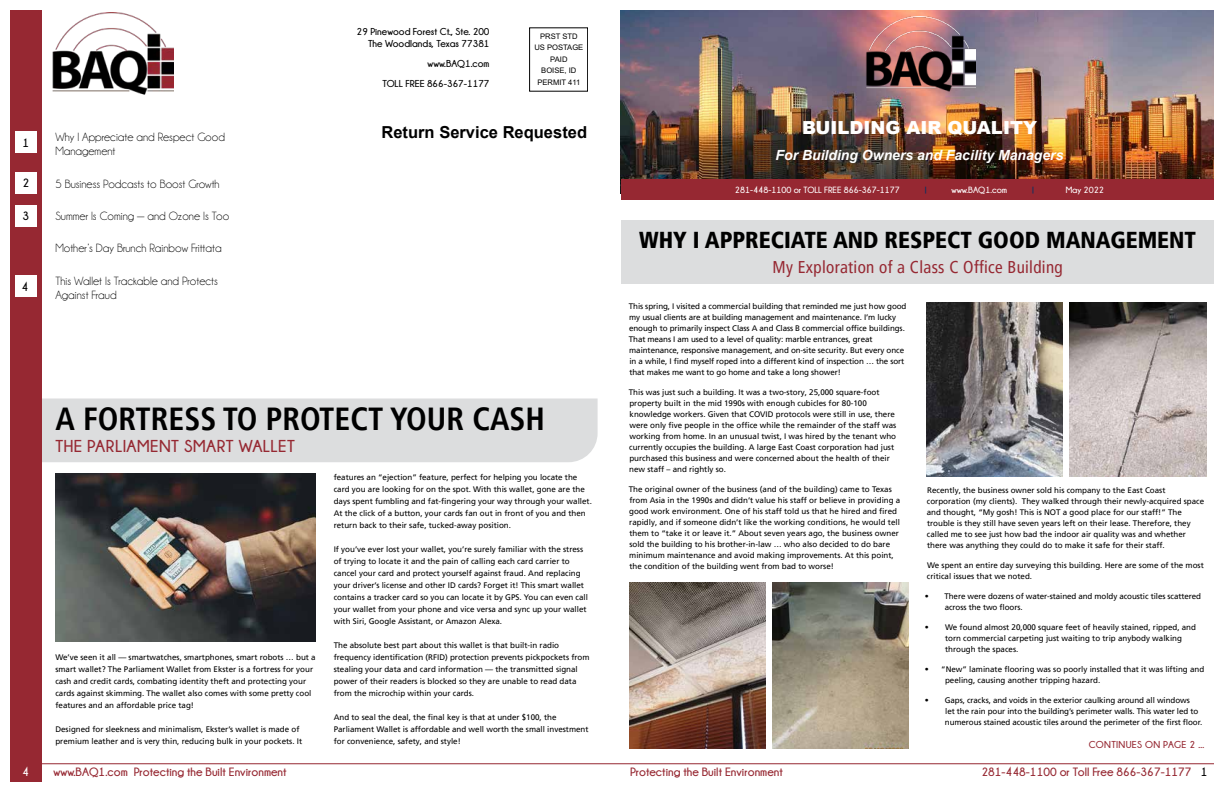
<style>
.page{position:relative;width:1224px;height:792px;background:#fff}
.page>*{position:absolute;margin:0;border:0;box-sizing:border-box;transform-origin:0 0}
.t1{font:700 condensed 31.9px "Frutiger LT Pro";color:#000}
.t2{font:900 condensed 23px "Frutiger LT Pro";color:#000}
.t3{font:900 18px "Arial";color:#fff}
.t4{font:700 17.2px "Champagne&Limousines";letter-spacing:.025em;color:#962832}
.t5{font:condensed 17px "Frutiger LT Pro";letter-spacing:.02em;color:#962832}
.t6{font:700 16.5px "Arial";color:#000}
.t7{font:italic 700 14px "Arial";color:#fff}
.t8{font:12px/14.4px "Champagne&Limousines";color:#000}
.t9{font:700 12px "Champagne&Limousines";color:#962832}
.t10{font:700 12px "Champagne&Limousines";color:#000}
.t11{font:700 12px "Champagne&Limousines";color:#fff}
.t12{font:700 10px/12px "Champagne&Limousines";color:#000;text-align:right}
.t13{font:700 10px "Champagne&Limousines";letter-spacing:.03em;color:#962832}
.t14{font:700 9px "Champagne&Limousines";color:#fff}
.t15{font:700 9px "Champagne&Limousines";color:#003265}
.t16{font:8px/11px "Frutiger LT Pro";color:#000}
.t17{font:7.6px/11.5px "Arial";color:#000;text-align:center}
</style>
<div class="page">
<div style="left:42px;top:398px;width:556px;height:64px;background:#dcddde"></div>
<img style="left:621px;top:10px;width:593px;height:169px">
<div style="left:621px;top:179px;width:597px;height:21px;background:#962832"></div>
<div style="left:10px;top:10px;width:32px;height:774px;background:#962832"></div>
<div style="left:15px;top:132px;width:21px;height:21px;background:#fff"></div>
<div style="left:15px;top:172px;width:21px;height:22px;background:#fff"></div>
<div style="left:15px;top:205px;width:21px;height:21px;background:#fff"></div>
<div style="left:15px;top:276px;width:21px;height:21px;background:#fff"></div>
<div style="left:529px;top:28px;width:59px;height:64px;border:1px solid #000"></div>
<img style="left:52px;top:12px;width:121px;height:83px">
<img style="left:863px;top:17px;width:113px;height:80px">
<img style="left:55px;top:473px;width:261px;height:169px">
<div style="left:621px;top:220px;width:598px;height:64px;background:#dcddde"></div>
<hr style="left:0;top:764px;width:1224px;height:1px;background:#962832">
<img style="left:629px;top:582px;width:136px;height:167px">
<img style="left:927px;top:303px;width:136px;height:173px">
<img style="left:772px;top:582px;width:137px;height:167px">
<img style="left:1070px;top:303px;width:136px;height:173px">
<div style="left:0;top:0;width:10px;height:792px;background:#fff"></div>
<div style="left:1214px;top:0;width:10px;height:792px;background:#fff"></div>
<div style="left:0;top:782px;width:1224px;height:10px;background:#fff"></div>
<h3 class="t10" style="left:23px;top:136px;width:8px">1</h3>
<h3 class="t10" style="left:22px;top:176px;width:8px">2</h3>
<h3 class="t10" style="left:22px;top:209px;width:8px">3</h3>
<h3 class="t10" style="left:22px;top:280px;width:8px">4</h3>
<h3 class="t11" style="left:22px;top:765px;width:8px">4</h3>
<h3 class="t8" style="left:55px;top:130px;width:171px">Why I Appreciate and Respect Good<br>Management</h3>
<h3 class="t8" style="left:55px;top:177px;width:166px">5 Business Podcasts to Boost Growth</h3>
<h3 class="t8" style="left:55px;top:209px;width:175px">Summer Is Coming — and Ozone Is Too</h3>
<h3 class="t8" style="left:55px;top:241px;width:168px">Mother’s Day Brunch Rainbow Frittata</h3>
<h3 class="t8" style="left:55px;top:274px;width:164px">This Wallet Is Trackable and Protects<br>Against Fraud</h3>
<p class="t12" style="left:357px;top:25px;width:134px">29 Pinewood Forest Ct., Ste. 200<br>The Woodlands, Texas 77381</p>
<p class="t12" style="left:382px;top:53px;width:109px;line-height:20px">www.BAQ1.com<br>TOLL FREE 866-367-1177</p>
<p class="t17" style="left:534px;top:30px;width:51px">PRST STD<br>US POSTAGE<br>PAID<br>BOISE, ID<br>PERMIT 411</p>
<h3 class="t6" style="left:382px;top:122px;width:207px">Return Service Requested</h3>
<h1 class="t1" style="left:55px;top:400px;width:491px">A FORTRESS TO PROTECT YOUR CASH</h1>
<h3 class="t4" style="left:55px;top:436px;width:241px">THE PARLIAMENT SMART WALLET</h3>
<p class="t16" style="left:55px;top:651px;width:262px;line-height:12px">We’ve seen it all — smartwatches, smartphones, smart robots … but a smart wallet? The Parliament Wallet from Ekster is a fortress for your cash and credit cards, combating identity theft and protecting your cards against skimming. The wallet also comes with some pretty cool features and an affordable price tag!</p>
<p class="t16" style="left:55px;top:723px;width:248px;line-height:12px">Designed for sleekness and minimalism, Ekster’s wallet is made of premium leather and is very thin, reducing bulk in your pockets. It</p>
<p class="t16" style="left:334px;top:471px;width:260px;line-height:12px">features an “ejection” feature, perfect for helping you locate the card you are looking for on the spot. With this wallet, gone are the days spent fumbling and fat-fingering your way through your wallet.<br>At the click of a button, your cards fan out in front of you and then return back to their safe, tucked-away position.</p>
<p class="t16" style="left:334px;top:543px;width:256px;line-height:12px">If you’ve ever lost your wallet, you’re surely familiar with the stress of trying to locate it and the pain of calling each card carrier to cancel your card and protect yourself against fraud. And replacing your driver’s license and other ID cards? Forget it! This smart wallet contains a tracker card so you can locate it by GPS. You can even call your wallet from your phone and vice versa and sync up your wallet with Siri, Google Assistant, or Amazon Alexa.</p>
<p class="t16" style="left:334px;top:639px;width:257px;line-height:12px">The absolute best part about this wallet is that built-in radio frequency identification (RFID) protection prevents pickpockets from stealing your data and card information — the transmitted signal power of their readers is blocked so they are unable to read data from the microchip within your cards.</p>
<p class="t16" style="left:334px;top:711px;width:256px;line-height:12px">And to seal the deal, the final key is that at under $100, the<br>Parliament Wallet is affordable and well worth the small investment for convenience, safety, and style!</p>
<h3 class="t3" style="left:802px;top:115px;width:236px">BUILDING AIR QUALITY</h3>
<h3 class="t7" style="left:776px;top:146px;width:289px">For Building Owners and Facility Managers</h3>
<p class="t14" style="left:735px;top:185px;width:167px">281-448-1100 or TOLL FREE 866-367-1177</p>
<p class="t15" style="left:924px;top:185px;width:4px">|</p>
<p class="t14" style="left:952px;top:185px;width:57px">www.BAQ1.com</p>
<p class="t15" style="left:1032px;top:185px;width:4px">|</p>
<p class="t14" style="left:1066px;top:185px;width:40px">May 2022</p>
<h2 class="t2" style="left:639px;top:227px;width:558px">WHY I APPRECIATE AND RESPECT GOOD MANAGEMENT</h2>
<h3 class="t5" style="left:772px;top:258px;width:292px">My Exploration of a Class C Office Building</h3>
<p class="t16" style="left:629px;top:301px;width:279px">This spring, I visited a commercial building that reminded me just how good my usual clients are at building management and maintenance. I’m lucky enough to primarily inspect Class A and Class B commercial office buildings.<br>That means I am used to a level of quality: marble entrances, great maintenance, responsive management, and on-site security. But every once in a while, I find myself roped into a different kind of inspection … the sort that makes me want to go home and take a long shower!</p>
<p class="t16" style="left:629px;top:387px;width:269px">This was just such a building. It was a two-story, 25,000 square-foot property built in the mid 1990s with enough cubicles for 80-100 knowledge workers. Given that COVID protocols were still in use, there were only five people in the office while the remainder of the staff was working from home. In an unusual twist, I was hired by the tenant who currently occupies the building. A large East Coast corporation had just purchased this business and were concerned about the health of their new staff – and rightly so.</p>
<p class="t16" style="left:629px;top:484px;width:273px">The original owner of the business (and of the building) came to Texas from Asia in the 1990s and didn’t value his staff or believe in providing a good work environment. One of his staff told us that he hired and fired rapidly, and if someone didn’t like the working conditions, he would tell them to “take it or leave it.” About seven years ago, the business owner sold the building to his brother-in-law … who also decided to do bare minimum maintenance and avoid making improvements. At this point, the condition of the building went from bad to worse!</p>
<p class="t16" style="left:927px;top:485px;width:279px">Recently, the business owner sold his company to the East Coast corporation (my clients). They walked through their newly-acquired space and thought, “My gosh! This is NOT a good place for our staff!” The trouble is they still have seven years left on their lease. Therefore, they called me to see just how bad the indoor air quality was and whether there was anything they could do to make it safe for their staff.</p>
<p class="t16" style="left:927px;top:560px;width:279px">We spent an entire day surveying this building. Here are some of the most critical issues that we noted.</p>
<p class="t16" style="left:945px;top:591px;width:258px;text-indent:-20px">• There were dozens of water-stained and moldy acoustic tiles scattered across the two floors.</p>
<p class="t16" style="left:945px;top:622px;width:252px;text-indent:-20px">• We found almost 20,000 square feet of heavily stained, ripped, and torn commercial carpeting just waiting to trip anybody walking through the spaces.</p>
<p class="t16" style="left:945px;top:664px;width:261px;text-indent:-20px">• “New” laminate flooring was so poorly installed that it was lifting and peeling, causing another tripping hazard.</p>
<p class="t16" style="left:945px;top:695px;width:259px;text-indent:-20px">• Gaps, cracks, and voids in the exterior caulking around all windows<br>let the rain pour into the building’s perimeter walls. This water led to numerous stained acoustic tiles around the perimeter of the first floor.</p>
<p class="t13" style="left:1089px;top:739px;width:117px">CONTINUES ON PAGE 2 ...</p>
<h3 class="t9" style="left:54px;top:765px;width:235px">www.BAQ1.com Protecting the Built Environment</h3>
<h3 class="t9" style="left:981px;top:765px;width:212px">281-448-1100 or Toll Free 866-367-1177</h3>
<h3 class="t9" style="left:630px;top:765px;width:154px">Protecting the Built Environment</h3>
<h3 class="t10" style="left:1201px;top:765px;width:8px">1</h3>
</div>
